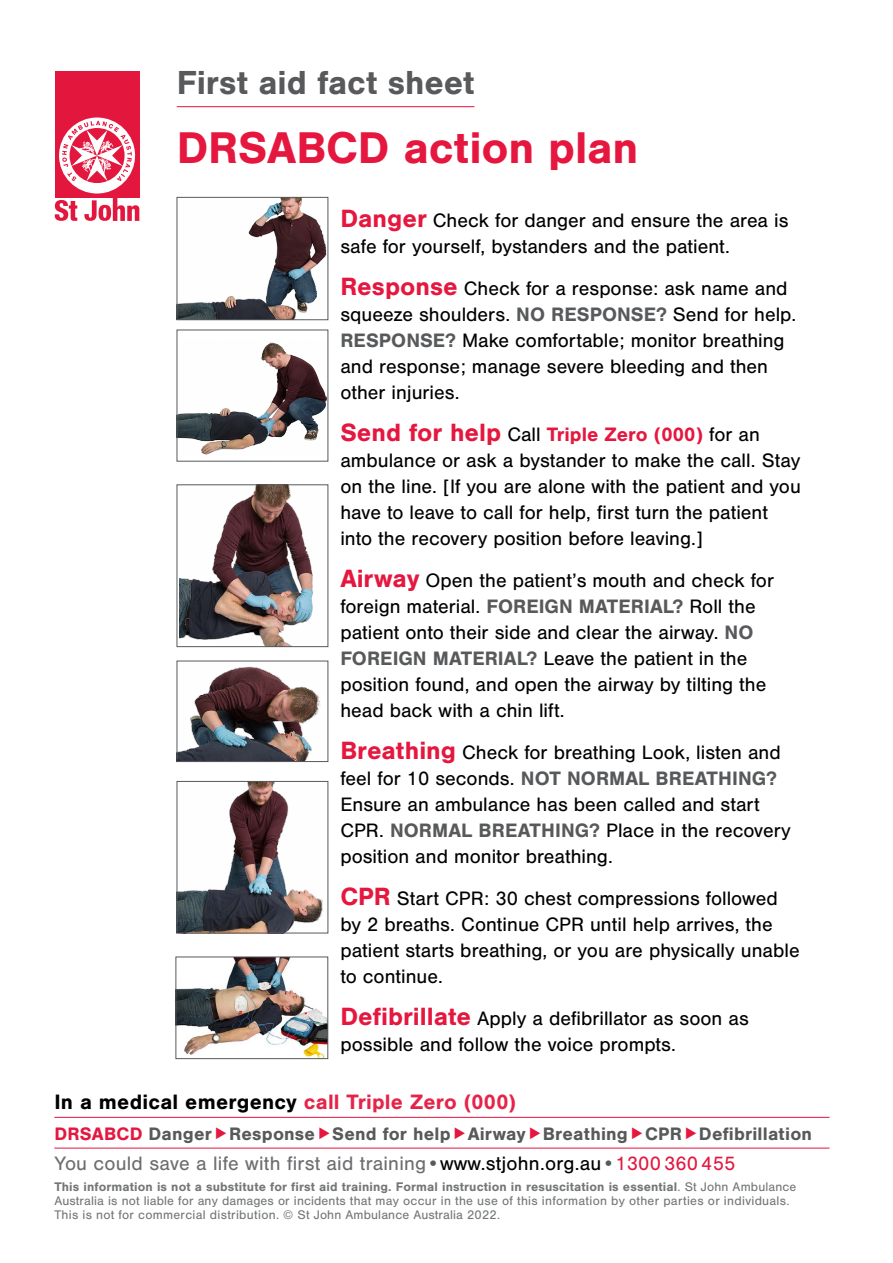
<style>
.page{position:relative;width:893px;height:1263px;background:#fff}
.page>*{position:absolute;margin:0;border:0;box-sizing:border-box;transform-origin:0 0}
.t1{font:700 46.05px "Nimbus San";letter-spacing:-.005em;color:#e5173f}
.t2{font:700 34.5px "Nimbus San";color:#58595b}
.t3{font:700 21.6px "Nimbus San";letter-spacing:.01em;color:#000}
.t4{font:20.1px/26px "Nimbus San";color:#000}
.t5{font:20.1px "Nimbus San";letter-spacing:.01em;color:#6d6e71}
.t6{font:700 18.75px "Nimbus San";letter-spacing:.01em;color:#58595b}
.t7{font:12.9px/14.4px "Nimbus San";letter-spacing:.02em;color:#747678}
.s1{font-weight:700;font-size:25.95px;color:#e5173f}
.s2{font-weight:700;color:#58595b}
.s3{font-weight:700;color:#e5173f}
.s4{color:#e62349}
.s5{color:#e5173f}
.s6{color:#58595b}
.s7{color:#000}
.s8{font-weight:700}
</style>
<div class="page">
<hr style="left:177px;top:106px;width:297px;height:1px;background:#e5173f">
<hr style="left:54px;top:1117px;width:775px;height:1px;background:#e5173f">
<hr style="left:54px;top:1147px;width:775px;height:1px;background:#e5173f">
<div style="left:55px;top:71px;width:84px;height:127px;background:#e3173e"></div>
<div style="left:59px;top:118px;width:76px;height:75px;background:#fff;border-radius:50%"></div>
<svg style="left:62px;top:121px;width:70px;height:60px"></svg>
<svg style="left:55px;top:200px;width:22px;height:21px"></svg>
<svg style="left:84px;top:198px;width:55px;height:23px"></svg>
<img style="left:179px;top:487px;width:134px;height:158px">
<div style="left:177px;top:485px;width:151px;height:162px;border:1px solid #58595b"></div>
<img style="left:179px;top:666px;width:142px;height:94px">
<div style="left:177px;top:661px;width:151px;height:101px;border:1px solid #58595b"></div>
<img style="left:179px;top:783px;width:144px;height:148px">
<div style="left:177px;top:781px;width:151px;height:152px;border:1px solid #58595b"></div>
<img style="left:178px;top:959px;width:148px;height:98px">
<div style="left:176px;top:957px;width:152px;height:102px;border:1px solid #58595b"></div>
<img style="left:179px;top:342px;width:147px;height:113px">
<img style="left:179px;top:199px;width:147px;height:119px">
<div style="left:177px;top:197px;width:151px;height:123px;border:1px solid #58595b"></div>
<h2 class="t2" style="left:177px;top:63px;width:299px">First aid fact sheet</h2>
<h1 class="t1" style="left:177px;top:122px;width:463px">DRSABCD action plan</h1>
<p class="t4" style="left:340px;top:208px;width:450px"><span class="s1">Danger</span> Check for danger and ensure the area is safe for yourself, bystanders and the patient.</p>
<p class="t4" style="left:340px;top:276px;width:457px"><span class="s1">Response</span> Check for a response: ask name and squeeze shoulders. <span class="s2">NO RESPONSE?</span> Send for help.<br><span class="s2">RESPONSE?</span> Make comfortable; monitor breathing and response; manage severe bleeding and then other injuries.</p>
<p class="t4" style="left:340px;top:422px;width:462px"><span class="s1">Send for help</span> Call <span class="s3">Triple Zero (000)</span> for an ambulance or ask a bystander to make the call. Stay on the line. [If you are alone with the patient and you have to leave to call for help, first turn the patient into the recovery position before leaving.]</p>
<p class="t4" style="left:340px;top:568px;width:435px"><span class="s1">Airway</span> Open the patient’s mouth and check for foreign material. <span class="s2">FOREIGN MATERIAL?</span> Roll the patient onto their side and clear the airway. <span class="s2">NO FOREIGN MATERIAL?</span> Leave the patient in the position found, and open the airway by tilting the head back with a chin lift.</p>
<p class="t4" style="left:340px;top:740px;width:452px"><span class="s1">Breathing</span> Check for breathing Look, listen and feel for 10 seconds. <span class="s2">NOT NORMAL BREATHING?<br></span>Ensure an ambulance has been called and start CPR. <span class="s2">NORMAL BREATHING?</span> Place in the recovery position and monitor breathing.</p>
<p class="t4" style="left:340px;top:885px;width:461px"><span class="s1">CPR</span> Start CPR: 30 chest compressions followed by 2 breaths. Continue CPR until help arrives, the patient starts breathing, or you are physically unable to continue.</p>
<p class="t4" style="left:340px;top:1005px;width:410px"><span class="s1">Defibrillate</span> Apply a defibrillator as soon as possible and follow the voice prompts.</p>
<p class="t3" style="left:54px;top:1090px;width:463px">In a medical emergency <span class="s4">call Triple Zero (000)</span></p>
<p class="t6" style="left:54px;top:1123px;width:759px"><span class="s5">DRSABCD</span> Danger Response Send for help Airway Breathing CPR Defibrillation</p>
<p class="t5" style="left:54px;top:1152px;width:683px">You could save a life with first aid training<span class="s6">•</span><span class="s7">www.stjohn.org.au</span><span class="s6">•</span><span class="s5">1300 360 455</span></p>
<p class="t7" style="left:54px;top:1179px;width:743px"><span class="s8">This information is not a substitute for first aid training. Formal instruction in resuscitation is essential</span>. St John Ambulance<br>Australia is not liable for any damages or incidents that may occur in the use of this information by other parties or individuals.<br>This is not for commercial distribution. © St John Ambulance Australia 2022.</p>
</div>
